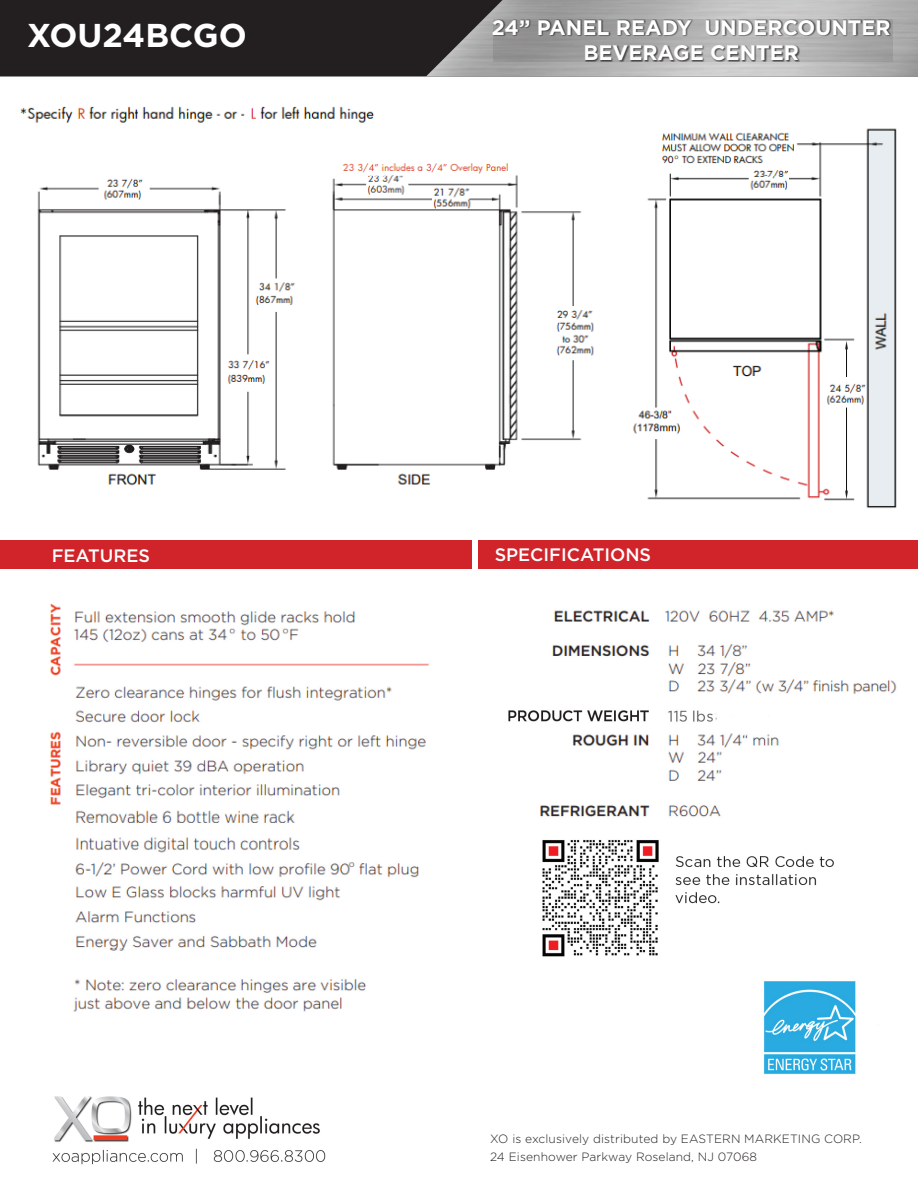
<style>
.page{position:relative;width:918px;height:1188px;background:#fff}
.page>*{position:absolute;margin:0;border:0;box-sizing:border-box;transform-origin:0 0}
.t1{font:700 33px "Gotham";color:#fff}
.t2{font:700 21px/25.5px "Gotham";color:#fff;text-align:center}
.t3{font:500 18px "Gotham";color:#fff}
.t4{font:300 12px/18px "Gotham";letter-spacing:.01em;color:#231f20}
</style>
<div class="page">
<div style="left:0;top:0;width:426px;height:76px;background:#231f20"></div>
<img style="left:426px;top:0;width:492px;height:76px">
<svg style="left:493px;top:20px;width:399px;height:42px;background:#8b8a8a"></svg>
<div style="left:0;top:540px;width:472px;height:29px;background:#d1232a"></div>
<div style="left:478px;top:540px;width:440px;height:28px;background:#d1232a"></div>
<img style="left:52px;top:1096px;width:274px;height:69px">
<img style="left:20px;top:106px;width:877px;height:402px">
<img style="left:49px;top:603px;width:848px;height:471px">
<h1 class="t1" style="left:27px;top:14px;width:221px">XOU24BCGO</h1>
<h2 class="t2" style="left:492px;top:14px;width:400px">24” PANEL READY UNDERCOUNTER<br>BEVERAGE CENTER</h2>
<h3 class="t3" style="left:52px;top:543px;width:100px">FEATURES</h3>
<h3 class="t3" style="left:495px;top:543px;width:158px">SPECIFICATIONS</h3>
<p class="t4" style="left:490px;top:1129px;width:373px">XO is exclusively distributed by EASTERN MARKETING CORP.<br>24 Eisenhower Parkway Roseland, NJ 07068</p>
</div>
